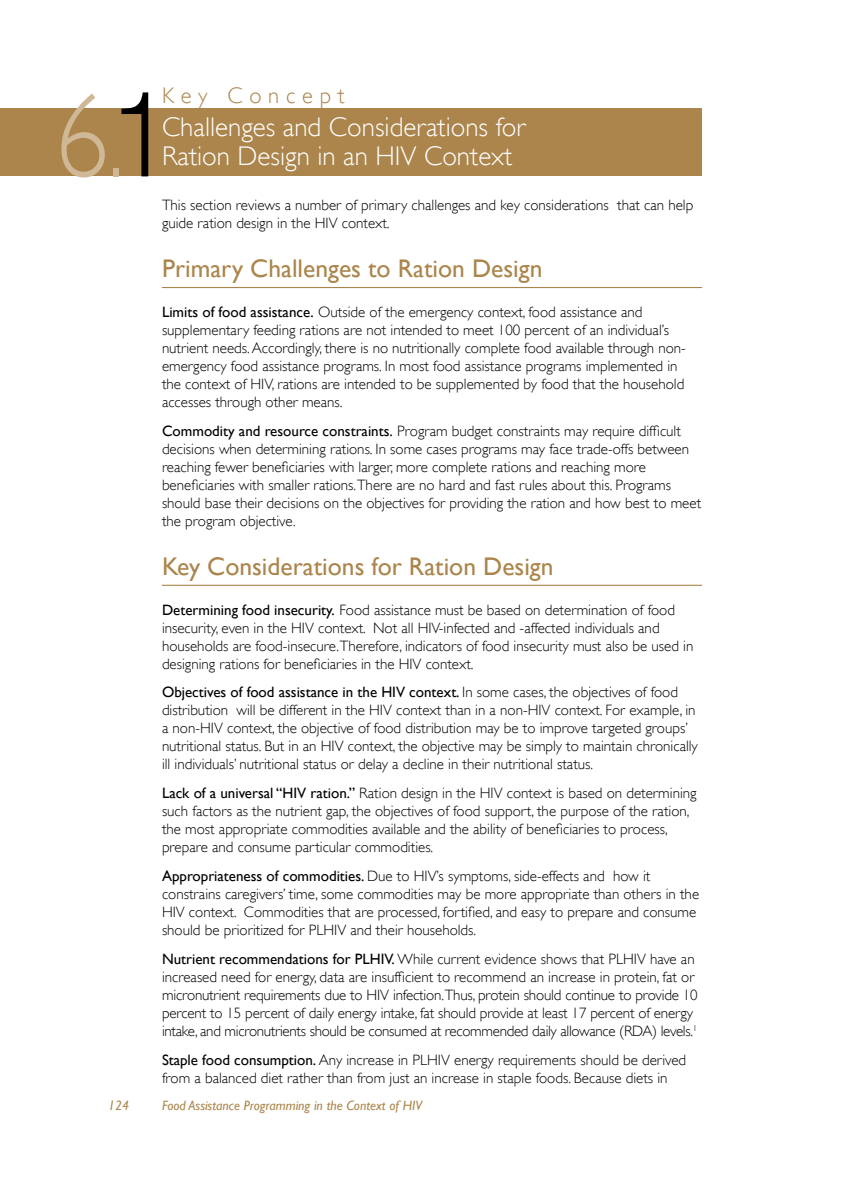
<style>
.page{position:relative;width:864px;height:1188px;background:#fff}
.page>*{position:absolute;margin:0;border:0;box-sizing:border-box;transform-origin:0 0}
.t1{font:300 120px "Gill Sans";color:#d0b896;scale:.9 1}
.t2{font:300 27px/29.2px "Gill Sans";color:#fff}
.t3{font:25.5px "Gill Sans";color:#ab854b}
.t4{font:300 22.5px "Gill Sans";letter-spacing:.3em;color:#ab854b}
.t5{font:300 15px/18px "Gill Sans";color:#000}
.t6{font:italic 13.5px "Gill Sans";color:#ab854b}
.s1{font-size:90px}
.s2{font-family:"Helvetica Neue";color:#000}
.s3{font-weight:400}
</style>
<div class="page">
<div style="left:0;top:108px;width:702px;height:68px;background:#ab854b"></div>
<hr style="left:162px;top:287px;width:540px;height:1px;background:#ab854b">
<hr style="left:162px;top:585px;width:540px;height:1px;background:#ab854b">
<h1 class="t1" style="left:55px;top:66px;width:131px">6<span class="s1">.</span><span class="s2">1</span></h1>
<h3 class="t4" style="left:162px;top:83px;width:184px">Key Concept</h3>
<h2 class="t2" style="left:162px;top:112px;width:365px">Challenges and Considerations for<br>Ration Design in an HIV Context</h2>
<p class="t5" style="left:162px;top:196px;width:533px">This section reviews a number of primary challenges and key considerations that can help guide ration design in the HIV context.</p>
<h3 class="t3" style="left:162px;top:254px;width:382px">Primary Challenges to Ration Design</h3>
<p class="t5" style="left:162px;top:303px;width:526px"><span class="s3">Limits of food assistance.</span> Outside of the emergency context, food assistance and supplementary feeding rations are not intended to meet 100 percent of an individual’s nutrient needs. Accordingly, there is no nutritionally complete food available through non&shy;emergency food assistance programs. In most food assistance programs implemented in the context of HIV, rations are intended to be supplemented by food that the household accesses through other means.</p>
<p class="t5" style="left:162px;top:422px;width:541px"><span class="s3">Commodity and resource constraints.</span> Program budget constraints may require difficult decisions when determining rations. In some cases programs may face trade-offs between reaching fewer beneficiaries with larger, more complete rations and reaching more beneficiaries with smaller rations.There are no hard and fast rules about this. Programs should base their decisions on the objectives for providing the ration and how best to meet the program objective.</p>
<h3 class="t3" style="left:162px;top:552px;width:393px">Key Considerations for Ration Design</h3>
<p class="t5" style="left:162px;top:601px;width:533px"><span class="s3">Determining food insecurity.</span> Food assistance must be based on determination of food insecurity, even in the HIV context. Not all HIV-infected and -affected individuals and households are food-insecure.Therefore, indicators of food insecurity must also be used in designing rations for beneficiaries in the HIV context.</p>
<p class="t5" style="left:162px;top:683px;width:537px"><span class="s3">Objectives of food assistance in the HIV context.</span> In some cases, the objectives of food distribution will be different in the HIV context than in a non-HIV context. For example, in a non-HIV context, the objective of food distribution may be to improve targeted groups’ nutritional status. But in an HIV context, the objective may be simply to maintain chronically ill individuals’ nutritional status or delay a decline in their nutritional status.</p>
<p class="t5" style="left:162px;top:784px;width:536px"><span class="s3">Lack of a universal “HIV ration.”</span> Ration design in the HIV context is based on determining such factors as the nutrient gap, the objectives of food support, the purpose of the ration, the most appropriate commodities available and the ability of beneficiaries to process, prepare and consume particular commodities.</p>
<p class="t5" style="left:162px;top:867px;width:539px"><span class="s3">Appropriateness of commodities.</span> Due to HIV’s symptoms, side-effects and how it constrains caregivers’ time, some commodities may be more appropriate than others in the HIV context. Commodities that are processed, fortified, and easy to prepare and consume should be prioritized for PLHIV and their households.</p>
<p class="t5" style="left:162px;top:950px;width:537px"><span class="s3">Nutrient recommendations for PLHIV.</span> While current evidence shows that PLHIV have an increased need for energy, data are insufficient to recommend an increase in protein, fat or micronutrient requirements due to HIV infection.Thus, protein should continue to provide 10 percent to 15 percent of daily energy intake, fat should provide at least 17 percent of energy intake, and micronutrients should be consumed at recommended daily allowance (RDA) levels.<sup>1</sup></p>
<p class="t5" style="left:162px;top:1051px;width:526px"><span class="s3">Staple food consumption.</span> Any increase in PLHIV energy requirements should be derived from a balanced diet rather than from just an increase in staple foods. Because diets in</p>
<p class="t6" style="left:108px;top:1098px;width:23px">124</p>
<p class="t6" style="left:162px;top:1098px;width:262px">Food Assistance Programming in the Context of HIV</p>
</div>
